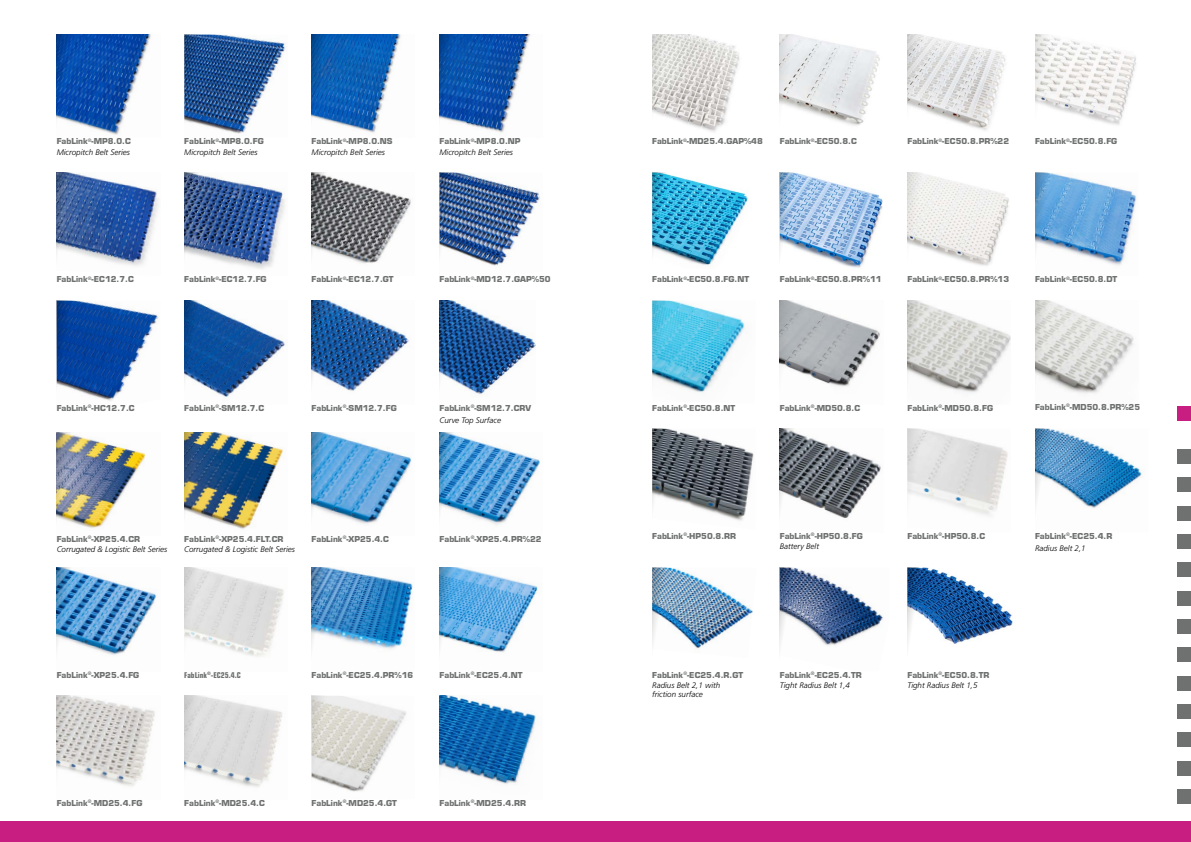
<style>
.page{position:relative;width:1191px;height:842px;background:#fff}
.page>*{position:absolute;margin:0;border:0;box-sizing:border-box;transform-origin:0 0}
.t1{font:700 8px "Eurostile LT Std";color:#6f7171}
.t2{font:italic 300 8px/9.4px "Frutiger LT Std";color:#000}
.t3{font:700 condensed 8px "Eurostile LT Std";color:#6f7171}
</style>
<div class="page">
<div style="left:0;top:821px;width:1191px;height:21px;background:#c81e82"></div>
<div style="left:1176px;top:407px;width:15px;height:14px;background:#c81e82"></div>
<div style="left:1176px;top:449px;width:15px;height:14px;background:#6f7171"></div>
<div style="left:1176px;top:478px;width:15px;height:14px;background:#6f7171"></div>
<div style="left:1176px;top:506px;width:15px;height:14px;background:#6f7171"></div>
<div style="left:1176px;top:534px;width:15px;height:15px;background:#6f7171"></div>
<div style="left:1176px;top:563px;width:15px;height:14px;background:#6f7171"></div>
<div style="left:1176px;top:591px;width:15px;height:14px;background:#6f7171"></div>
<div style="left:1176px;top:619px;width:15px;height:15px;background:#6f7171"></div>
<div style="left:1176px;top:648px;width:15px;height:14px;background:#6f7171"></div>
<div style="left:1176px;top:676px;width:15px;height:14px;background:#6f7171"></div>
<div style="left:1176px;top:704px;width:15px;height:15px;background:#6f7171"></div>
<div style="left:1176px;top:733px;width:15px;height:14px;background:#6f7171"></div>
<div style="left:1176px;top:761px;width:15px;height:14px;background:#6f7171"></div>
<div style="left:1176px;top:789px;width:15px;height:15px;background:#6f7171"></div>
<img style="left:72px;top:173px;width:87px;height:93px">
<svg style="left:57px;top:173px;width:15px;height:79px"></svg>
<img style="left:327px;top:35px;width:74px;height:98px">
<svg style="left:311px;top:35px;width:16px;height:86px"></svg>
<img style="left:327px;top:433px;width:84px;height:91px">
<svg style="left:311px;top:432px;width:16px;height:81px"></svg>
<img style="left:327px;top:301px;width:82px;height:90px">
<svg style="left:311px;top:301px;width:16px;height:80px"></svg>
<img style="left:455px;top:301px;width:81px;height:94px">
<svg style="left:439px;top:301px;width:16px;height:80px"></svg>
<img style="left:200px;top:432px;width:83px;height:97px">
<svg style="left:184px;top:432px;width:16px;height:84px"></svg>
<img style="left:455px;top:434px;width:85px;height:92px">
<svg style="left:439px;top:432px;width:16px;height:81px"></svg>
<img style="left:72px;top:570px;width:85px;height:85px">
<svg style="left:57px;top:568px;width:15px;height:75px"></svg>
<img style="left:200px;top:569px;width:84px;height:88px">
<svg style="left:184px;top:568px;width:16px;height:73px"></svg>
<img style="left:184px;top:173px;width:101px;height:96px">
<img style="left:439px;top:35px;width:91px;height:98px">
<img style="left:327px;top:176px;width:84px;height:88px">
<svg style="left:311px;top:173px;width:16px;height:80px"></svg>
<img style="left:455px;top:173px;width:85px;height:93px">
<svg style="left:439px;top:173px;width:16px;height:80px"></svg>
<img style="left:200px;top:303px;width:85px;height:94px">
<svg style="left:184px;top:301px;width:16px;height:82px"></svg>
<img style="left:72px;top:301px;width:87px;height:100px">
<svg style="left:57px;top:301px;width:15px;height:88px"></svg>
<img style="left:72px;top:35px;width:79px;height:100px">
<svg style="left:57px;top:35px;width:15px;height:87px"></svg>
<img style="left:72px;top:434px;width:74px;height:94px">
<svg style="left:57px;top:432px;width:15px;height:91px"></svg>
<img style="left:200px;top:35px;width:86px;height:99px">
<svg style="left:184px;top:35px;width:16px;height:90px"></svg>
<img style="left:327px;top:568px;width:86px;height:81px">
<svg style="left:311px;top:568px;width:16px;height:80px"></svg>
<img style="left:455px;top:568px;width:83px;height:84px">
<svg style="left:439px;top:568px;width:16px;height:80px"></svg>
<img style="left:72px;top:696px;width:83px;height:91px">
<svg style="left:57px;top:696px;width:15px;height:75px"></svg>
<img style="left:200px;top:696px;width:82px;height:91px">
<svg style="left:184px;top:696px;width:16px;height:78px"></svg>
<img style="left:455px;top:696px;width:81px;height:89px">
<svg style="left:439px;top:696px;width:16px;height:74px"></svg>
<img style="left:327px;top:696px;width:79px;height:96px">
<svg style="left:311px;top:696px;width:16px;height:87px"></svg>
<img style="left:668px;top:301px;width:77px;height:92px">
<svg style="left:652px;top:301px;width:16px;height:82px"></svg>
<img style="left:668px;top:174px;width:80px;height:91px">
<svg style="left:652px;top:173px;width:16px;height:81px"></svg>
<img style="left:795px;top:173px;width:88px;height:95px">
<svg style="left:780px;top:173px;width:15px;height:75px"></svg>
<img style="left:795px;top:35px;width:85px;height:91px">
<svg style="left:780px;top:35px;width:15px;height:73px"></svg>
<img style="left:923px;top:174px;width:86px;height:92px">
<svg style="left:907px;top:173px;width:16px;height:75px"></svg>
<img style="left:923px;top:35px;width:83px;height:96px">
<svg style="left:907px;top:35px;width:16px;height:75px"></svg>
<img style="left:1050px;top:173px;width:87px;height:93px">
<svg style="left:1035px;top:173px;width:15px;height:77px"></svg>
<img style="left:1050px;top:37px;width:86px;height:88px">
<svg style="left:1035px;top:35px;width:15px;height:72px"></svg>
<img style="left:923px;top:429px;width:85px;height:87px">
<div style="left:907px;top:429px;width:16px;height:103px;background:linear-gradient(to bottom,#d6d6d6,#fff)"></div>
<img style="left:668px;top:429px;width:86px;height:92px">
<svg style="left:652px;top:429px;width:16px;height:78px"></svg>
<img style="left:795px;top:568px;width:89px;height:78px">
<svg style="left:780px;top:568px;width:15px;height:76px"></svg>
<img style="left:923px;top:568px;width:90px;height:76px">
<svg style="left:907px;top:568px;width:16px;height:77px"></svg>
<img style="left:1050px;top:429px;width:92px;height:79px">
<svg style="left:1035px;top:429px;width:15px;height:77px"></svg>
<img style="left:668px;top:568px;width:85px;height:81px">
<svg style="left:652px;top:568px;width:16px;height:78px"></svg>
<img style="left:795px;top:432px;width:86px;height:86px">
<svg style="left:780px;top:429px;width:15px;height:76px"></svg>
<img style="left:795px;top:302px;width:85px;height:85px">
<svg style="left:780px;top:301px;width:15px;height:70px"></svg>
<img style="left:1050px;top:301px;width:84px;height:93px">
<svg style="left:1035px;top:301px;width:15px;height:81px"></svg>
<img style="left:923px;top:303px;width:87px;height:90px">
<svg style="left:907px;top:301px;width:16px;height:77px"></svg>
<img style="left:668px;top:35px;width:72px;height:97px">
<svg style="left:652px;top:35px;width:16px;height:82px"></svg>
<p class="t1" style="left:57px;top:137px;width:76px">FabLink<sup>®</sup>-MP8.0.C</p>
<p class="t1" style="left:184px;top:137px;width:81px">FabLink<sup>®</sup>-MP8.0.FG</p>
<p class="t1" style="left:311px;top:137px;width:83px">FabLink<sup>®</sup>-MP8.0.NS</p>
<p class="t1" style="left:439px;top:137px;width:83px">FabLink<sup>®</sup>-MP8.0.NP</p>
<p class="t1" style="left:652px;top:137px;width:112px">FabLink<sup>®</sup>-MD25.4.GAP%48</p>
<p class="t1" style="left:780px;top:137px;width:79px">FabLink<sup>®</sup>-EC50.8.C</p>
<p class="t1" style="left:907px;top:137px;width:103px">FabLink<sup>®</sup>-EC50.8.PR%22</p>
<p class="t1" style="left:1035px;top:137px;width:84px">FabLink<sup>®</sup>-EC50.8.FG</p>
<p class="t2" style="left:57px;top:147px;width:75px">Micropitch Belt Series</p>
<p class="t2" style="left:184px;top:147px;width:75px">Micropitch Belt Series</p>
<p class="t2" style="left:311px;top:147px;width:75px">Micropitch Belt Series</p>
<p class="t2" style="left:439px;top:147px;width:75px">Micropitch Belt Series</p>
<p class="t1" style="left:57px;top:275px;width:79px">FabLink<sup>®</sup>-EC12.7.C</p>
<p class="t1" style="left:184px;top:275px;width:84px">FabLink<sup>®</sup>-EC12.7.FG</p>
<p class="t1" style="left:311px;top:275px;width:84px">FabLink<sup>®</sup>-EC12.7.GT</p>
<p class="t1" style="left:439px;top:275px;width:113px">FabLink<sup>®</sup>-MD12.7.GAP%50</p>
<p class="t1" style="left:652px;top:275px;width:98px">FabLink<sup>®</sup>-EC50.8.FG.NT</p>
<p class="t1" style="left:780px;top:275px;width:103px">FabLink<sup>®</sup>-EC50.8.PR%11</p>
<p class="t1" style="left:907px;top:275px;width:103px">FabLink<sup>®</sup>-EC50.8.PR%13</p>
<p class="t1" style="left:1035px;top:275px;width:84px">FabLink<sup>®</sup>-EC50.8.DT</p>
<p class="t1" style="left:57px;top:403px;width:80px">FabLink<sup>®</sup>-HC12.7.C</p>
<p class="t1" style="left:184px;top:403px;width:82px">FabLink<sup>®</sup>-SM12.7.C</p>
<p class="t1" style="left:311px;top:403px;width:87px">FabLink<sup>®</sup>-SM12.7.FG</p>
<p class="t1" style="left:439px;top:403px;width:93px">FabLink<sup>®</sup>-SM12.7.CRV</p>
<p class="t1" style="left:652px;top:403px;width:85px">FabLink<sup>®</sup>-EC50.8.NT</p>
<p class="t1" style="left:780px;top:403px;width:82px">FabLink<sup>®</sup>-MD50.8.C</p>
<p class="t1" style="left:1035px;top:402px;width:107px">FabLink<sup>®</sup>-MD50.8.PR%25</p>
<p class="t1" style="left:907px;top:403px;width:87px">FabLink<sup>®</sup>-MD50.8.FG</p>
<p class="t2" style="left:439px;top:415px;width:63px">Curve Top Surface</p>
<p class="t1" style="left:57px;top:534px;width:85px">FabLink<sup>®</sup>-XP25.4.CR</p>
<p class="t1" style="left:184px;top:534px;width:101px">FabLink<sup>®</sup>-XP25.4.FLT.CR</p>
<p class="t1" style="left:439px;top:534px;width:104px">FabLink<sup>®</sup>-XP25.4.PR%22</p>
<p class="t1" style="left:311px;top:534px;width:79px">FabLink<sup>®</sup>-XP25.4.C</p>
<p class="t2" style="left:57px;top:545px;width:112px">Corrugated &amp; Logistic Belt Series</p>
<p class="t2" style="left:184px;top:545px;width:112px">Corrugated &amp; Logistic Belt Series</p>
<p class="t1" style="left:652px;top:531px;width:85px">FabLink<sup>®</sup>-HP50.8.RR</p>
<p class="t1" style="left:780px;top:531px;width:85px">FabLink<sup>®</sup>-HP50.8.FG</p>
<p class="t2" style="left:780px;top:541px;width:41px">Battery Belt</p>
<p class="t1" style="left:907px;top:531px;width:79px">FabLink<sup>®</sup>-HP50.8.C</p>
<p class="t1" style="left:1035px;top:531px;width:79px">FabLink<sup>®</sup>-EC25.4.R</p>
<p class="t2" style="left:1035px;top:543px;width:52px">Radius Belt 2,1</p>
<p class="t1" style="left:57px;top:670px;width:84px">FabLink<sup>®</sup>-XP25.4.FG</p>
<p class="t3" style="left:184px;top:670px;width:58px">FabLink<sup>®</sup>-EC25.4.C</p>
<p class="t1" style="left:311px;top:670px;width:103px">FabLink<sup>®</sup>-EC25.4.PR%16</p>
<p class="t1" style="left:439px;top:670px;width:85px">FabLink<sup>®</sup>-EC25.4.NT</p>
<p class="t1" style="left:652px;top:670px;width:92px">FabLink<sup>®</sup>-EC25.4.R.GT</p>
<p class="t2" style="left:652px;top:680px;width:70px">Radius Belt 2,1 with friction surface</p>
<p class="t1" style="left:780px;top:670px;width:84px">FabLink<sup>®</sup>-EC25.4.TR</p>
<p class="t2" style="left:780px;top:680px;width:72px">Tight Radius Belt 1,4</p>
<p class="t1" style="left:907px;top:670px;width:84px">FabLink<sup>®</sup>-EC50.8.TR</p>
<p class="t2" style="left:907px;top:680px;width:72px">Tight Radius Belt 1,5</p>
<p class="t1" style="left:57px;top:798px;width:87px">FabLink<sup>®</sup>-MD25.4.FG</p>
<p class="t1" style="left:184px;top:798px;width:82px">FabLink<sup>®</sup>-MD25.4.C</p>
<p class="t1" style="left:439px;top:798px;width:88px">FabLink<sup>®</sup>-MD25.4.RR</p>
<p class="t1" style="left:311px;top:798px;width:87px">FabLink<sup>®</sup>-MD25.4.GT</p>
</div>
